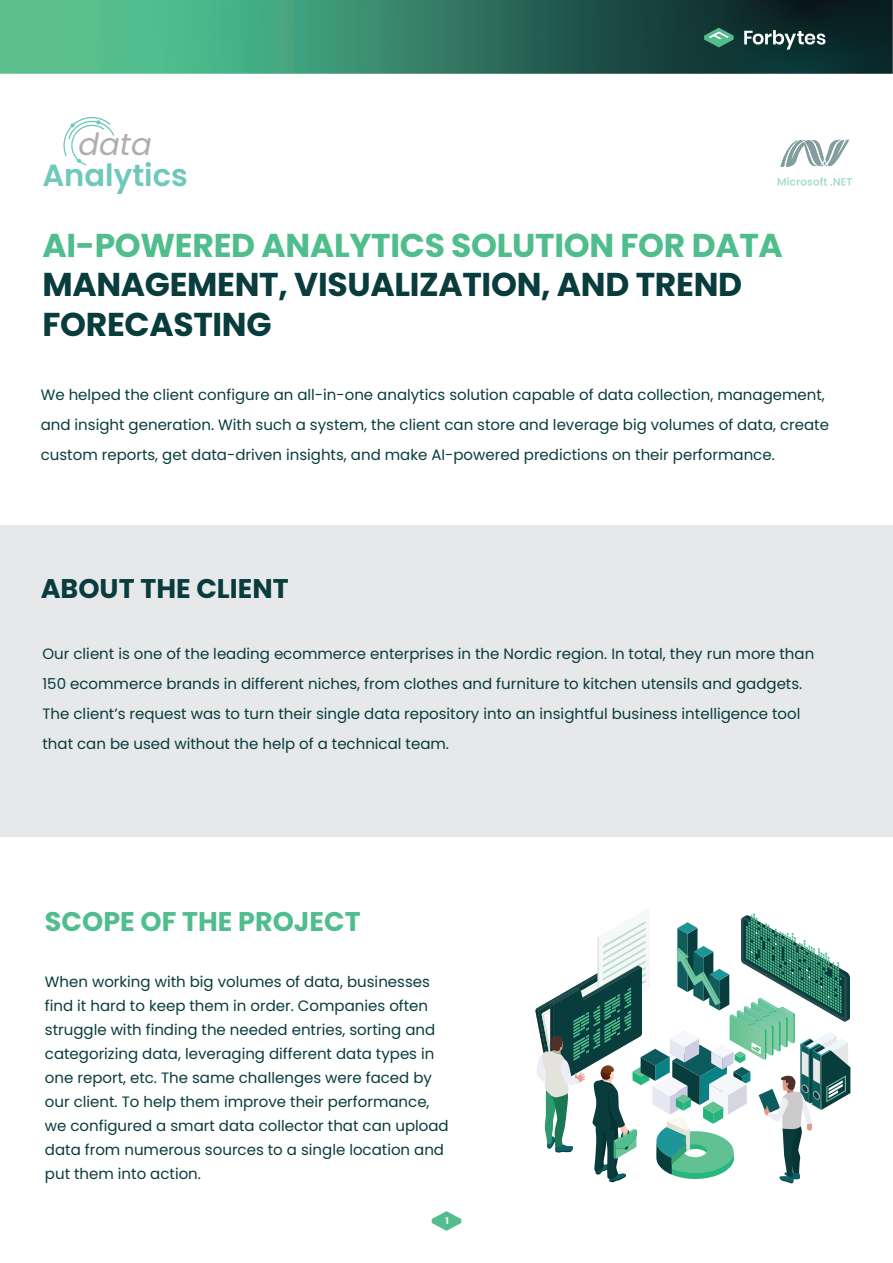
<style>
.page{position:relative;width:893px;height:1263px;background:#fff}
.page>*{position:absolute;margin:0;border:0;box-sizing:border-box;transform-origin:0 0}
.t1{font:700 33px/39.6px "Poppins";letter-spacing:-.01em;color:#093c3d}
.t2{font:700 33px "Poppins";letter-spacing:-.01em;color:#4fbd8c}
.t3{font:600 30.6px "Poppins";color:#6ec8bb}
.t4{font:italic 30.6px "Poppins";color:#b0adad}
.t5{font:700 27px "Poppins";color:#4fbd8c}
.t6{font:700 27px "Poppins";color:#093c3d}
.t7{font:15px/24px "Poppins";color:#093c3d}
.t8{font:700 9px "Poppins";color:#fff}
</style>
<div class="page">
<img style="left:0;top:0;width:893px;height:74px">
<svg style="left:744px;top:30px;width:81px;height:20px"></svg>
<svg style="left:704px;top:28px;width:30px;height:19px"></svg>
<div style="left:0;top:525px;width:893px;height:312px;background:#e7e8e9"></div>
<svg style="left:432px;top:1211px;width:29px;height:20px"></svg>
<svg style="left:778px;top:177px;width:74px;height:9px"></svg>
<svg style="left:780px;top:140px;width:69px;height:27px"></svg>
<svg style="left:63px;top:117px;width:51px;height:48px"></svg>
<svg style="left:535px;top:909px;width:315px;height:275px"></svg>
<h2 class="t4" style="left:78px;top:126px;width:75px">data</h2>
<h2 class="t3" style="left:42px;top:157px;width:147px">Analytics</h2>
<h1 class="t2" style="left:43px;top:226px;width:742px">AI-POWERED ANALYTICS SOLUTION FOR DATA</h1>
<h1 class="t1" style="left:43px;top:265px;width:701px">MANAGEMENT, VISUALIZATION, AND TREND<br>FORECASTING</h1>
<p class="t7" style="left:41px;top:380px;width:790px;line-height:30px">We helped the client configure an all-in-one analytics solution capable of data collection, management, and insight generation. With such a system, the client can store and leverage big volumes of data, create custom reports, get data-driven insights, and make AI-powered predictions on their performance.</p>
<h3 class="t6" style="left:41px;top:573px;width:249px">ABOUT THE CLIENT</h3>
<p class="t7" style="left:43px;top:639px;width:773px;line-height:30px">Our client is one of the leading ecommerce enterprises in the Nordic region. In total, they run more than 150 ecommerce brands in different niches, from clothes and furniture to kitchen utensils and gadgets.<br>The client’s request was to turn their single data repository into an insightful business intelligence tool that can be used without the help of a technical team.</p>
<h3 class="t5" style="left:45px;top:906px;width:317px">SCOPE OF THE PROJECT</h3>
<p class="t7" style="left:45px;top:970px;width:405px">When working with big volumes of data, businesses find it hard to keep them in order. Companies often struggle with finding the needed entries, sorting and categorizing data, leveraging different data types in one report, etc. The same challenges were faced by our client. To help them improve their performance, we configured a smart data collector that can upload data from numerous sources to a single location and put them into action.</p>
<p class="t8" style="left:445px;top:1216px;width:5px">1</p>
</div>
